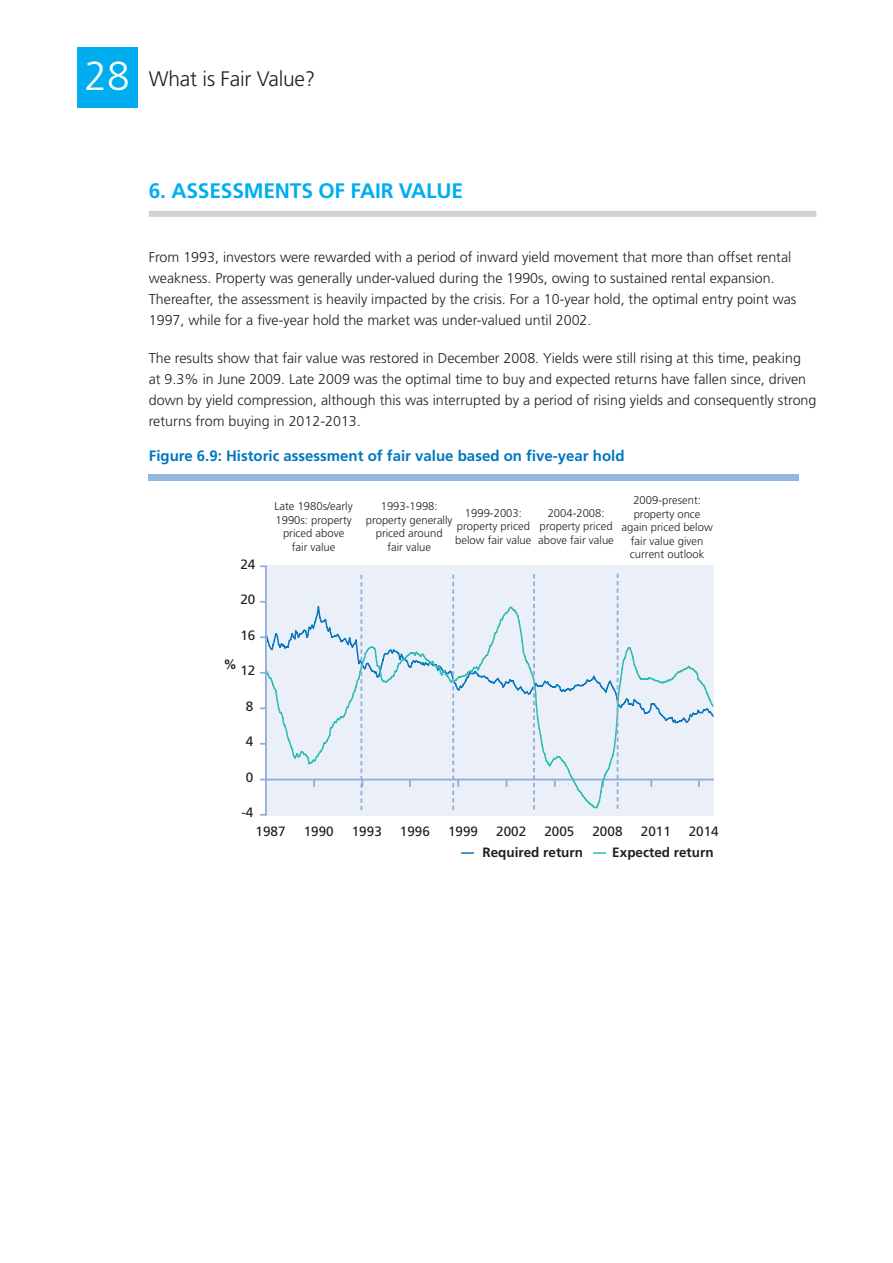
<style>
.page{position:relative;width:893px;height:1263px;background:#fff}
.page>*{position:absolute;margin:0;border:0;box-sizing:border-box;transform-origin:0 0}
.Page_title{font:700 21px "Frutiger";letter-spacing:-.01em;color:#00aeef}
.t1{font:300 21px "Frutiger";letter-spacing:-.01em;color:#231f20}
.Table_figure{font:700 15px "Frutiger";color:#0077c0}
.Body_copy{font:300 14.25px/21px "Frutiger";color:#231f20}
.t2{font:13.5px "Frutiger";color:#231f20}
.t3{font:700 13.5px "Frutiger";color:#231f20}
.t4{font:300 11.25px/13.5px "Frutiger";color:#231f20;text-align:center}
.s1{font-size:40.5px;color:#fff}
</style>
<div class="page">
<div style="left:77px;top:47px;width:60px;height:61px;background:#00aeef"></div>
<div style="left:149px;top:211px;width:667px;height:6px;background:#d1d2d4"></div>
<div style="left:149px;top:475px;width:650px;height:6px;background:#94b7e0"></div>
<div style="left:266px;top:565px;width:448px;height:251px;background:#eaeff8"></div>
<svg style="left:260px;top:814px;width:7px;height:2px"></svg>
<svg style="left:260px;top:565px;width:7px;height:2px"></svg>
<svg style="left:267px;top:605px;width:447px;height:204px"></svg>
<svg style="left:361px;top:575px;width:2px;height:236px"></svg>
<svg style="left:452px;top:574px;width:7px;height:236px"></svg>
<svg style="left:617px;top:573px;width:1px;height:236px"></svg>
<svg style="left:533px;top:574px;width:2px;height:236px"></svg>
<svg style="left:593px;top:852px;width:13px;height:2px"></svg>
<svg style="left:461px;top:852px;width:13px;height:2px"></svg>
<hr style="left:265px;top:567px;width:2px;height:248px;background:#8eacd9">
<h1 class="t1" style="left:84px;top:66px;width:232px"><span class="s1">28</span> What is Fair Value?</h1>
<p class="Page_title" style="left:149px;top:178px;width:316px">6. ASSESSMENTS OF FAIR VALUE</p>
<p class="Body_copy" style="left:149px;top:247px;width:649px">From 1993, investors were rewarded with a period of inward yield movement that more than offset rental weakness. Property was generally under-valued during the 1990s, owing to sustained rental expansion.<br>Thereafter, the assessment is heavily impacted by the crisis. For a 10-year hold, the optimal entry point was 1997, while for a five-year hold the market was under-valued until 2002.</p>
<p class="Body_copy" style="left:149px;top:348px;width:669px">The results show that fair value was restored in December 2008. Yields were still rising at this time, peaking<br>at 9.3% in June 2009. Late 2009 was the optimal time to buy and expected returns have fallen since, driven down by yield compression, although this was interrupted by a period of rising yields and consequently strong returns from buying in 2012-2013.</p>
<p class="Table_figure" style="left:149px;top:447px;width:477px">Figure 6.9: Historic assessment of fair value based on five-year hold</p>
<p class="t2" style="left:240px;top:556px;width:17px">24</p>
<p class="t2" style="left:240px;top:592px;width:17px">20</p>
<p class="t2" style="left:240px;top:627px;width:17px">16</p>
<p class="t3" style="left:224px;top:656px;width:15px">%</p>
<p class="t2" style="left:240px;top:663px;width:17px">12</p>
<p class="t2" style="left:246px;top:698px;width:9px">8</p>
<p class="t2" style="left:246px;top:734px;width:9px">4</p>
<p class="t2" style="left:246px;top:769px;width:9px">0</p>
<p class="t2" style="left:241px;top:804px;width:14px">-4</p>
<p class="t4" style="left:275px;top:500px;width:80px">Late 1980s/early<br>1990s: property priced above fair value</p>
<p class="t4" style="left:366px;top:500px;width:88px">1993-1998: property generally priced around<br>fair value</p>
<p class="t4" style="left:455px;top:506px;width:78px">1999-2003: property priced below fair value</p>
<p class="t4" style="left:538px;top:506px;width:77px">2004-2008: property priced above fair value</p>
<p class="t4" style="left:621px;top:494px;width:93px">2009-present: property once again priced below fair value given current outlook</p>
<p class="t2" style="left:256px;top:823px;width:32px">1987</p>
<p class="t2" style="left:304px;top:823px;width:32px">1990</p>
<p class="t2" style="left:352px;top:823px;width:32px">1993</p>
<p class="t2" style="left:400px;top:823px;width:32px">1996</p>
<p class="t2" style="left:448px;top:823px;width:32px">1999</p>
<p class="t2" style="left:496px;top:823px;width:32px">2002</p>
<p class="t2" style="left:544px;top:823px;width:32px">2005</p>
<p class="t2" style="left:592px;top:823px;width:32px">2008</p>
<p class="t2" style="left:641px;top:823px;width:32px">2011</p>
<p class="t2" style="left:689px;top:823px;width:32px">2014</p>
<p class="t3" style="left:482px;top:845px;width:102px">Required return</p>
<p class="t3" style="left:612px;top:845px;width:103px">Expected return</p>
</div>
